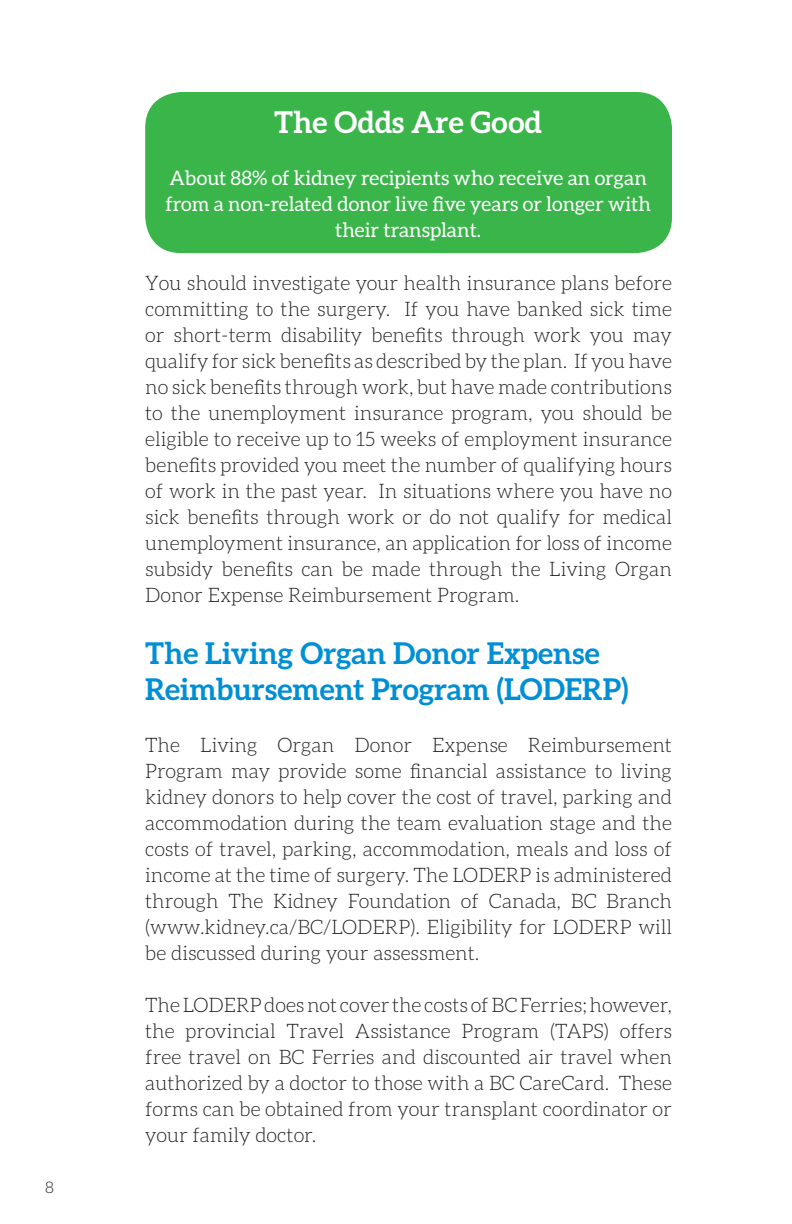
<style>
.page{position:relative;width:792px;height:1224px;background:#fff}
.page>*{position:absolute;margin:0;border:0;box-sizing:border-box;transform-origin:0 0}
.t1{font:700 30px/36px "Aleo";color:#008fd5}
.t2{font:700 30px "Aleo";letter-spacing:.005em;color:#fff}
.t3{font:300 20px/26px "Aleo";color:#231f20;text-align:justify}
.t4{font:20px/26px "Aleo";color:#fff;text-align:center}
.t5{font:300 16px "Aleo";color:#231f20}
</style>
<div class="page">
<div style="left:145px;top:92px;width:527px;height:161px;background:#3ab54a;border-radius:36px"></div>
<p class="t5" style="left:45px;top:1179px;width:10px">8</p>
<p class="t2" style="left:274px;top:105px;width:269px">The Odds Are Good</p>
<p class="t4" style="left:165px;top:164px;width:487px">About 88% of kidney recipients who receive an organ from a non-related donor live five years or longer with their transplant.</p>
<p class="t3" style="left:145px;top:270px;width:528px">You should investigate your health insurance plans before committing to the surgery. If you have banked sick time or short-term disability benefits through work you may qualify for sick benefits as described by the plan. If you have no sick benefits through work, but have made contributions to the unemployment insurance program, you should be eligible to receive up to 15 weeks of employment insurance benefits provided you meet the number of qualifying hours of work in the past year. In situations where you have no sick benefits through work or do not qualify for medical unemployment insurance, an application for loss of income subsidy benefits can be made through the Living Organ Donor Expense Reimbursement Program.</p>
<p class="t1" style="left:145px;top:635px;width:485px">The Living Organ Donor Expense<br>Reimbursement Program (LODERP)</p>
<p class="t3" style="left:145px;top:732px;width:528px">The Living Organ Donor Expense Reimbursement Program may provide some financial assistance to living kidney donors to help cover the cost of travel, parking and accommodation during the team evaluation stage and the costs of travel, parking, accommodation, meals and loss of income at the time of surgery. The LODERP is administered through The Kidney Foundation of Canada, BC Branch (www.kidney.ca/BC/LODERP). Eligibility for LODERP will be discussed during your assessment.</p>
<p class="t3" style="left:145px;top:992px;width:528px">The LODERP does not cover the costs of BC Ferries; however, the provincial Travel Assistance Program (TAPS) offers free travel on BC Ferries and discounted air travel when authorized by a doctor to those with a BC CareCard. These forms can be obtained from your transplant coordinator or your family doctor.</p>
</div>
